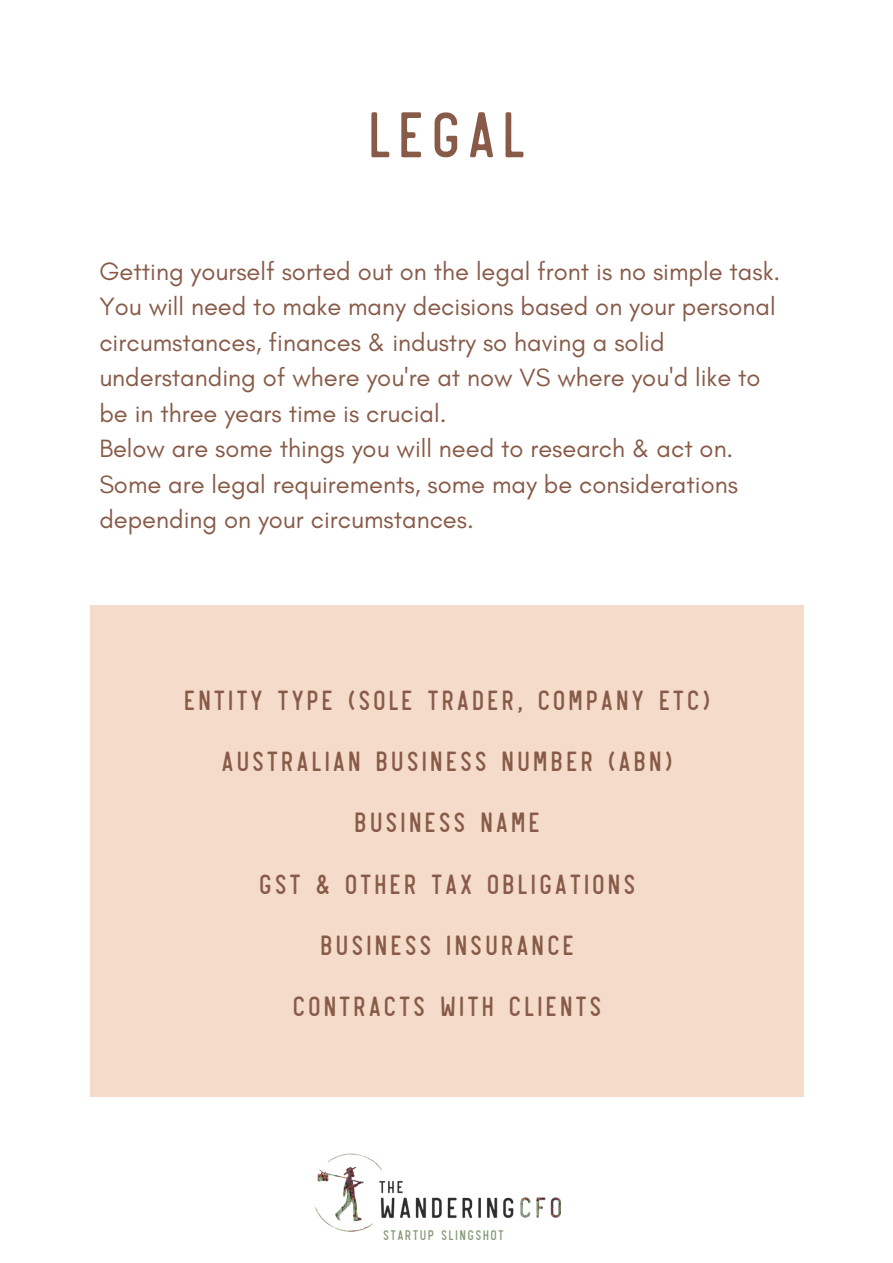
<style>
.page{position:relative;width:893px;height:1263px;background:#fff}
.page>*{position:absolute;margin:0;border:0;box-sizing:border-box;transform-origin:0 0}
.t1{font:68.18px "Revelstoke";color:#885b49}
.t2{font:29.47px/61.3px "Revelstoke";color:#885b49;text-align:center}
.t3{font:25.5px/35.4px "Glacial Indifference";color:#885b49}
.t4{font:14.85px "Revelstoke";color:#859979}
</style>
<div class="page">
<img style="left:315px;top:1153px;width:246px;height:79px">
<div style="left:90px;top:606px;width:714px;height:491px;background:#f5dbc9"></div>
<h1 class="t1" style="left:364px;top:89px;width:166px">LEGAL</h1>
<p class="t3" style="left:99px;top:253px;width:682px">Getting yourself sorted out on the legal front is no simple task.<br>You will need to make many decisions based on your personal circumstances, finances &amp; industry so having a solid understanding of where you're at now VS where you'd like to be in three years time is crucial.<br>Below are some things you will need to research &amp; act on.<br>Some are legal requirements, some may be considerations depending on your circumstances.</p>
<p class="t2" style="left:182px;top:667px;width:531px">ENTITY TYPE (SOLE TRADER, COMPANY ETC)<br>AUSTRALIAN BUSINESS NUMBER (ABN)<br>BUSINESS NAME<br>GST &amp; OTHER TAX OBLIGATIONS<br>BUSINESS INSURANCE<br>CONTRACTS WITH CLIENTS</p>
<p class="t4" style="left:382px;top:1225px;width:124px">STARTUP SLINGSHOT</p>
</div>
